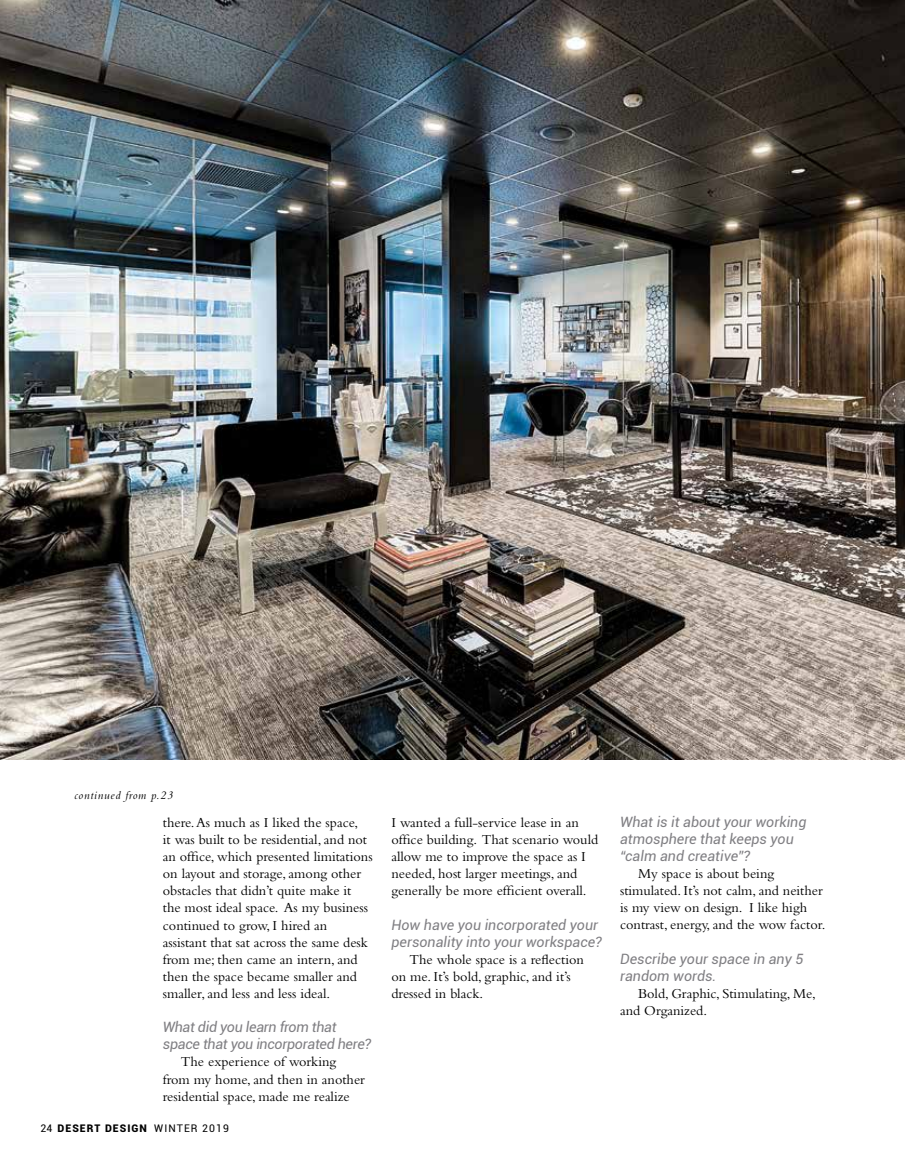
<style>
.page{position:relative;width:905px;height:1175px;background:#fff}
.page>*{position:absolute;margin:0;border:0;box-sizing:border-box;transform-origin:0 0}
.t1{font:14.25px/17.1px "Bembo";color:#000}
.t2{font:italic 14.25px/17.1px "Roboto";color:#807f83}
.t3{font:italic 14.25px/17.1px "Roboto";letter-spacing:-.02em;color:#807f83}
.t4{font:italic 12px "Bembo";letter-spacing:.06em;color:#000}
.t5{font:10.5px "Roboto";letter-spacing:.1em;color:#000}
.s1{font-weight:900}
</style>
<div class="page">
<img style="left:0;top:0;width:904px;height:759px">
<p class="t4" style="left:75px;top:788px;width:100px">continued from p.23</p>
<p class="t1" style="left:163px;top:813px;width:211px">there. As much as I liked the space,<br>it was built to be residential, and not an office, which presented limitations on layout and storage, among other obstacles that didn’t quite make it the most ideal space. As my business continued to grow, I hired an assistant that sat across the same desk from me; then came an intern, and then the space became smaller and smaller, and less and less ideal.</p>
<p class="t3" style="left:163px;top:1018px;width:210px">What did you learn from that space that you incorporated here?</p>
<p class="t1" style="left:163px;top:1053px;width:204px;text-indent:18px">The experience of working from my home, and then in another residential space, made me realize</p>
<p class="t5" style="left:40px;top:1121px;width:190px">24 <span class="s1">DESERT DESIGN</span> WINTER 2019</p>
<p class="t1" style="left:391px;top:813px;width:208px">I wanted a full-service lease in an office building. That scenario would allow me to improve the space as I needed, host larger meetings, and generally be more efficient overall.</p>
<p class="t2" style="left:391px;top:915px;width:212px">How have you incorporated your personality into your workspace?</p>
<p class="t1" style="left:391px;top:950px;width:194px;text-indent:18px">The whole space is a reflection on me. It’s bold, graphic, and it’s dressed in black.</p>
<p class="t2" style="left:620px;top:812px;width:188px">What is it about your working atmosphere that keeps you “calm and creative”?</p>
<p class="t1" style="left:620px;top:864px;width:207px;text-indent:18px">My space is about being stimulated. It’s not calm, and neither is my view on design. I like high contrast, energy, and the wow factor.</p>
<p class="t2" style="left:620px;top:949px;width:185px">Describe your space in any 5 random words.</p>
<p class="t1" style="left:620px;top:984px;width:197px;text-indent:18px">Bold, Graphic, Stimulating, Me, and Organized.</p>
</div>
